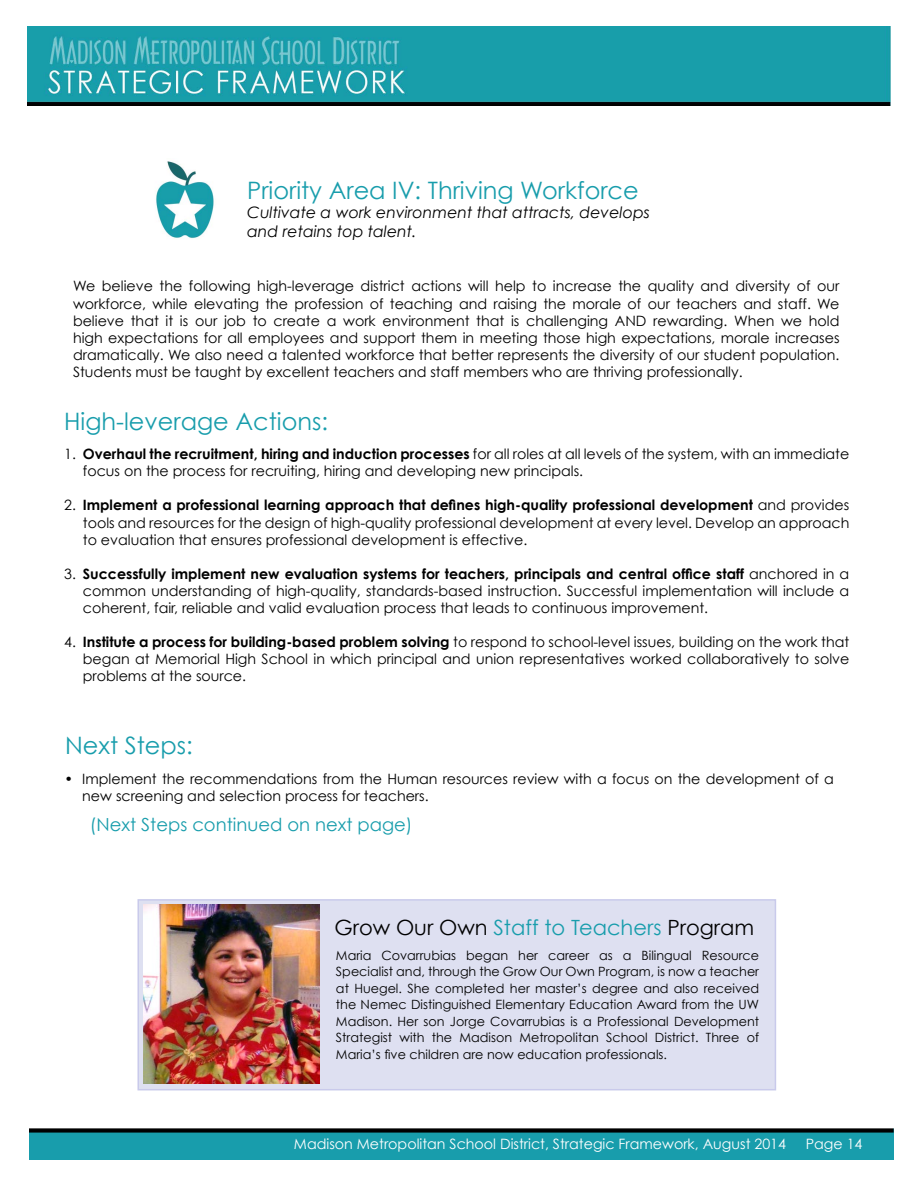
<style>
.page{position:relative;width:918px;height:1188px;background:#fff}
.page>*{position:absolute;margin:0;border:0;box-sizing:border-box;transform-origin:0 0}
.t1{font:24px "Century Gothic";color:#189dac}
.t2{font:21px "Century Gothic";color:#000}
.t3{font:18px "Century Gothic";color:#189dac}
.t4{font:italic 15.75px/18.9px "Century Gothic";color:#000}
.t5{font:14.25px/17.1px "Century Gothic";color:#000;text-align:justify}
.t6{font:14.25px "Century Gothic";color:#fff}
.t7{font:12.75px/16.5px "Century Gothic";color:#000;text-align:justify}
.s1{font-weight:700}
.s2{color:#189dac}
</style>
<div class="page">
<img style="left:29px;top:1129px;width:864px;height:30px">
<img style="left:27px;top:27px;width:864px;height:79px">
<img style="left:156px;top:161px;width:58px;height:78px">
<div style="left:137px;top:899px;width:639px;height:191px;background:#dee0f1;border:2px solid #c9caeb"></div>
<img style="left:143px;top:905px;width:177px;height:179px">
<h1 class="t1" style="left:247px;top:176px;width:393px">Priority Area IV: Thriving Workforce</h1>
<p class="t4" style="left:247px;top:202px;width:404px">Cultivate a work environment that attracts, develops and retains top talent.</p>
<p class="t5" style="left:73px;top:278px;width:768px">We believe the following high-leverage district actions will help to increase the quality and diversity of our workforce, while elevating the profession of teaching and raising the morale of our teachers and staff. We believe that it is our job to create a work environment that is challenging AND rewarding. When we hold high expectations for all employees and support them in meeting those high expectations, morale increases dramatically. We also need a talented workforce that better represents the diversity of our student population.<br>Students must be taught by excellent teachers and staff members who are thriving professionally.</p>
<h1 class="t1" style="left:64px;top:406px;width:265px">High-leverage Actions:</h1>
<p class="t5" style="left:64px;top:445px;width:13px">1.</p>
<p class="t5" style="left:83px;top:445px;width:768px"><span class="s1">Overhaul the recruitment, hiring and induction processes</span> for all roles at all levels of the system, with an immediate focus on the process for recruiting, hiring and developing new principals.</p>
<p class="t5" style="left:83px;top:497px;width:768px"><span class="s1">Implement a professional learning approach that defines high-quality professional development</span> and provides tools and resources for the design of high-quality professional development at every level. Develop an approach to evaluation that ensures professional development is effective.</p>
<p class="t5" style="left:83px;top:565px;width:768px"><span class="s1">Successfully implement new evaluation systems for teachers, principals and central office staff</span> anchored in a common understanding of high-quality, standards-based instruction. Successful implementation will include a coherent, fair, reliable and valid evaluation process that leads to continuous improvement.</p>
<p class="t5" style="left:83px;top:633px;width:768px"><span class="s1">Institute a process for building-based problem solving</span> to respond to school-level issues, building on the work that began at Memorial High School in which principal and union representatives worked collaboratively to solve problems at the source.</p>
<p class="t5" style="left:64px;top:497px;width:13px">2.</p>
<p class="t5" style="left:64px;top:565px;width:13px">3.</p>
<p class="t5" style="left:64px;top:633px;width:13px">4.</p>
<h1 class="t1" style="left:65px;top:731px;width:129px">Next Steps:</h1>
<p class="t5" style="left:64px;top:770px;width:10px">•</p>
<p class="t3" style="left:90px;top:814px;width:324px">(Next Steps continued on next page)</p>
<p class="t5" style="left:82px;top:770px;width:753px">Implement the recommendations from the Human resources review with a focus on the development of a new screening and selection process for teachers.</p>
<h2 class="t2" style="left:334px;top:915px;width:421px">Grow Our Own <span class="s2">Staff to Teachers</span> Program</h2>
<p class="t7" style="left:336px;top:947px;width:425px">Maria Covarrubias began her career as a Bilingual Resource Specialist and, through the Grow Our Own Program, is now a teacher at Huegel. She completed her master’s degree and also received the Nemec Distinguished Elementary Education Award from the UW Madison. Her son Jorge Covarrubias is a Professional Development Strategist with the Madison Metropolitan School District. Three of Maria’s five children are now education professionals.</p>
<p class="t6" style="left:294px;top:1135px;width:494px">Madison Metropolitan School District, Strategic Framework, August 2014</p>
<p class="t6" style="left:806px;top:1135px;width:58px">Page 14</p>
</div>
